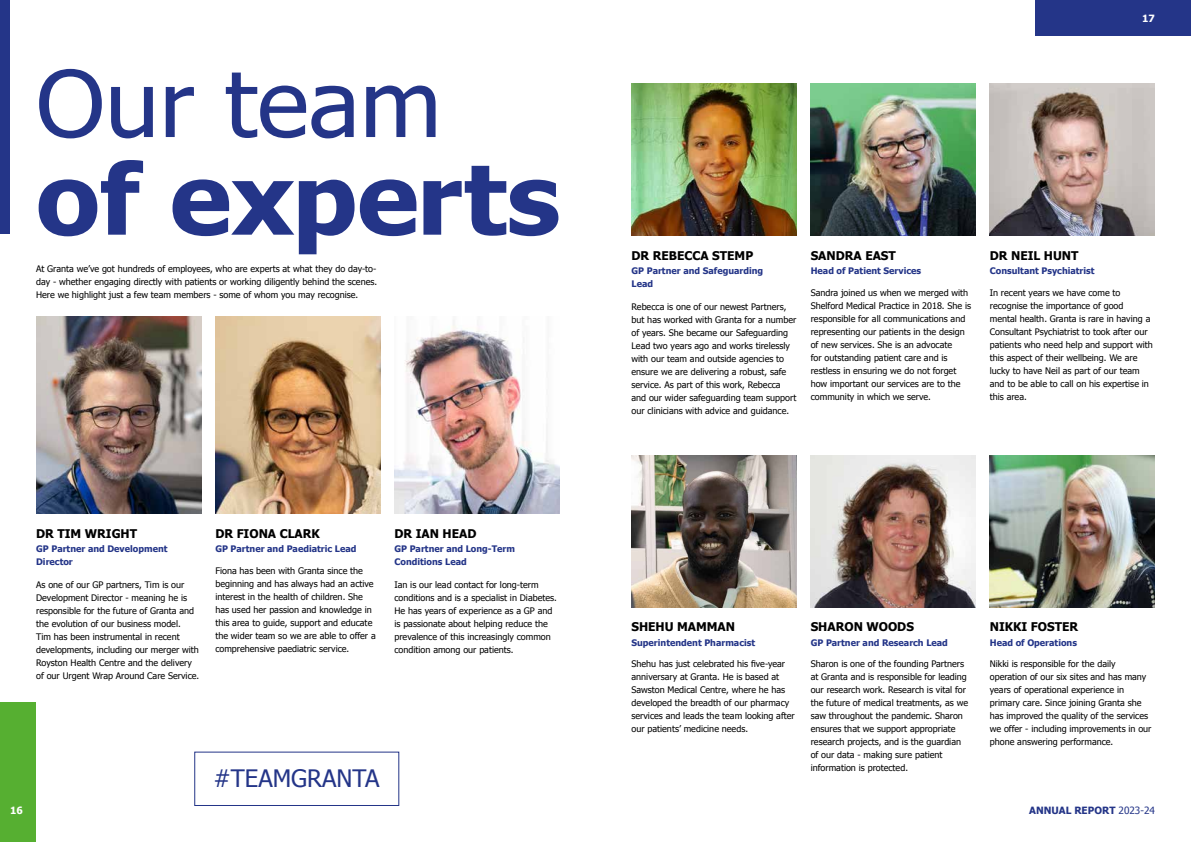
<style>
.page{position:relative;width:1191px;height:842px;background:#fff}
.page>*{position:absolute;margin:0;border:0;box-sizing:border-box;transform-origin:0 0}
.t1{font:700 97.6px "Tahoma";color:#243588;scale:1.06 1}
.t2{font:91.8px "Tahoma";color:#243588;scale:1.06 1}
.t3{font:24px "Tahoma";color:#243588}
.t4{font:700 12px "Tahoma";color:#000}
.t5{font:700 10px "Tahoma";color:#243588}
.t6{font:700 10px "Tahoma";color:#fff}
.t7{font:9px/13px "Tahoma";color:#000}
.t8{font:700 9px/13px "Tahoma";color:#243588}
.s1{font-weight:400}
</style>
<div class="page">
<div style="left:0;top:702px;width:36px;height:140px;background:#56af31"></div>
<div style="left:1034px;top:0;width:157px;height:36px;background:#243588"></div>
<img style="left:36px;top:316px;width:165px;height:198px">
<img style="left:631px;top:84px;width:165px;height:152px">
<img style="left:631px;top:455px;width:165px;height:152px">
<img style="left:215px;top:316px;width:165px;height:198px">
<img style="left:810px;top:84px;width:165px;height:152px">
<img style="left:810px;top:455px;width:165px;height:152px">
<img style="left:394px;top:320px;width:165px;height:194px">
<img style="left:989px;top:84px;width:165px;height:152px">
<img style="left:989px;top:455px;width:165px;height:152px">
<div style="left:0;top:0;width:10px;height:234px;background:#243588"></div>
<div style="left:194px;top:752px;width:205px;height:54px;border:1px solid #243588"></div>
<h2 class="t2" style="left:36px;top:42px;width:384px">Our team</h2>
<h1 class="t1" style="left:36px;top:131px;width:496px">of experts</h1>
<p class="t7" style="left:36px;top:262px;width:342px;text-align:justify">At Granta we’ve got hundreds of employees, who are experts at what they do day-to&shy;day - whether engaging directly with patients or working diligently behind the scenes.<br>Here we highlight just a few team members - some of whom you may recognise.</p>
<h3 class="t4" style="left:36px;top:525px;width:102px">DR TIM WRIGHT</h3>
<h3 class="t4" style="left:215px;top:525px;width:106px">DR FIONA CLARK</h3>
<h3 class="t4" style="left:394px;top:525px;width:83px">DR IAN HEAD</h3>
<p class="t8" style="left:36px;top:542px;width:133px">GP Partner and Development<br>Director</p>
<p class="t7" style="left:36px;top:578px;width:165px">As one of our GP partners, Tim is our Development Director - meaning he is responsible for the future of Granta and the evolution of our business model.<br>Tim has been instrumental in recent developments, including our merger with Royston Health Centre and the delivery of our Urgent Wrap Around Care Service.</p>
<p class="t8" style="left:215px;top:542px;width:143px">GP Partner and Paediatric Lead</p>
<p class="t7" style="left:215px;top:563px;width:162px">Fiona has been with Granta since the beginning and has always had an active interest in the health of children. She has used her passion and knowledge in this area to guide, support and educate the wider team so we are able to offer a comprehensive paediatric service.</p>
<p class="t8" style="left:394px;top:542px;width:122px">GP Partner and Long-Term<br>Conditions Lead</p>
<p class="t7" style="left:394px;top:577px;width:164px">Ian is our lead contact for long-term conditions and is a specialist in Diabetes.<br>He has years of experience as a GP and is passionate about helping reduce the prevalence of this increasingly common condition among our patients.</p>
<p class="t6" style="left:10px;top:803px;width:14px">16</p>
<h3 class="t3" style="left:213px;top:762px;width:168px">#TEAMGRANTA</h3>
<p class="t6" style="left:1142px;top:12px;width:14px">17</p>
<h3 class="t4" style="left:631px;top:247px;width:123px">DR REBECCA STEMP</h3>
<p class="t8" style="left:631px;top:264px;width:133px">GP Partner and Safeguarding<br>Lead</p>
<p class="t7" style="left:631px;top:300px;width:166px">Rebecca is one of our newest Partners, but has worked with Granta for a number of years. She became our Safeguarding Lead two years ago and works tirelessly with our team and outside agencies to ensure we are delivering a robust, safe service. As part of this work, Rebecca and our wider safeguarding team support our clinicians with advice and guidance.</p>
<h3 class="t4" style="left:810px;top:247px;width:87px">SANDRA EAST</h3>
<p class="t8" style="left:810px;top:264px;width:112px">Head of Patient Services</p>
<p class="t7" style="left:810px;top:285px;width:162px">Sandra joined us when we merged with Shelford Medical Practice in 2018. She is responsible for all communications and representing our patients in the design of new services. She is an advocate<br>for outstanding patient care and is restless in ensuring we do not forget how important our services are to the community in which we serve.</p>
<h3 class="t4" style="left:989px;top:247px;width:90px">DR NEIL HUNT</h3>
<p class="t8" style="left:989px;top:264px;width:106px">Consultant Psychiatrist</p>
<p class="t7" style="left:989px;top:285px;width:164px">In recent years we have come to recognise the importance of good mental health. Granta is rare in having a Consultant Psychiatrist to took after our patients who need help and support with this aspect of their wellbeing. We are lucky to have Neil as part of our team and to be able to call on his expertise in this area.</p>
<h3 class="t4" style="left:631px;top:619px;width:105px">SHEHU MAMMAN</h3>
<h3 class="t4" style="left:810px;top:619px;width:105px">SHARON WOODS</h3>
<h3 class="t4" style="left:989px;top:619px;width:90px">NIKKI FOSTER</h3>
<p class="t8" style="left:631px;top:635px;width:125px">Superintendent Pharmacist</p>
<p class="t8" style="left:810px;top:635px;width:139px">GP Partner and Research Lead</p>
<p class="t8" style="left:989px;top:635px;width:89px">Head of Operations</p>
<p class="t7" style="left:631px;top:657px;width:165px">Shehu has just celebrated his five-year anniversary at Granta. He is based at Sawston Medical Centre, where he has developed the breadth of our pharmacy services and leads the team looking after our patients’ medicine needs.</p>
<p class="t7" style="left:810px;top:657px;width:159px">Sharon is one of the founding Partners at Granta and is responsible for leading our research work. Research is vital for the future of medical treatments, as we saw throughout the pandemic. Sharon ensures that we support appropriate research projects, and is the guardian of our data - making sure patient information is protected.</p>
<p class="t7" style="left:989px;top:657px;width:163px">Nikki is responsible for the daily operation of our six sites and has many years of operational experience in primary care. Since joining Granta she has improved the quality of the services we offer - including improvements in our phone answering performance.</p>
<p class="t5" style="left:1029px;top:803px;width:127px">ANNUAL REPORT <span class="s1">2023-24</span></p>
</div>
